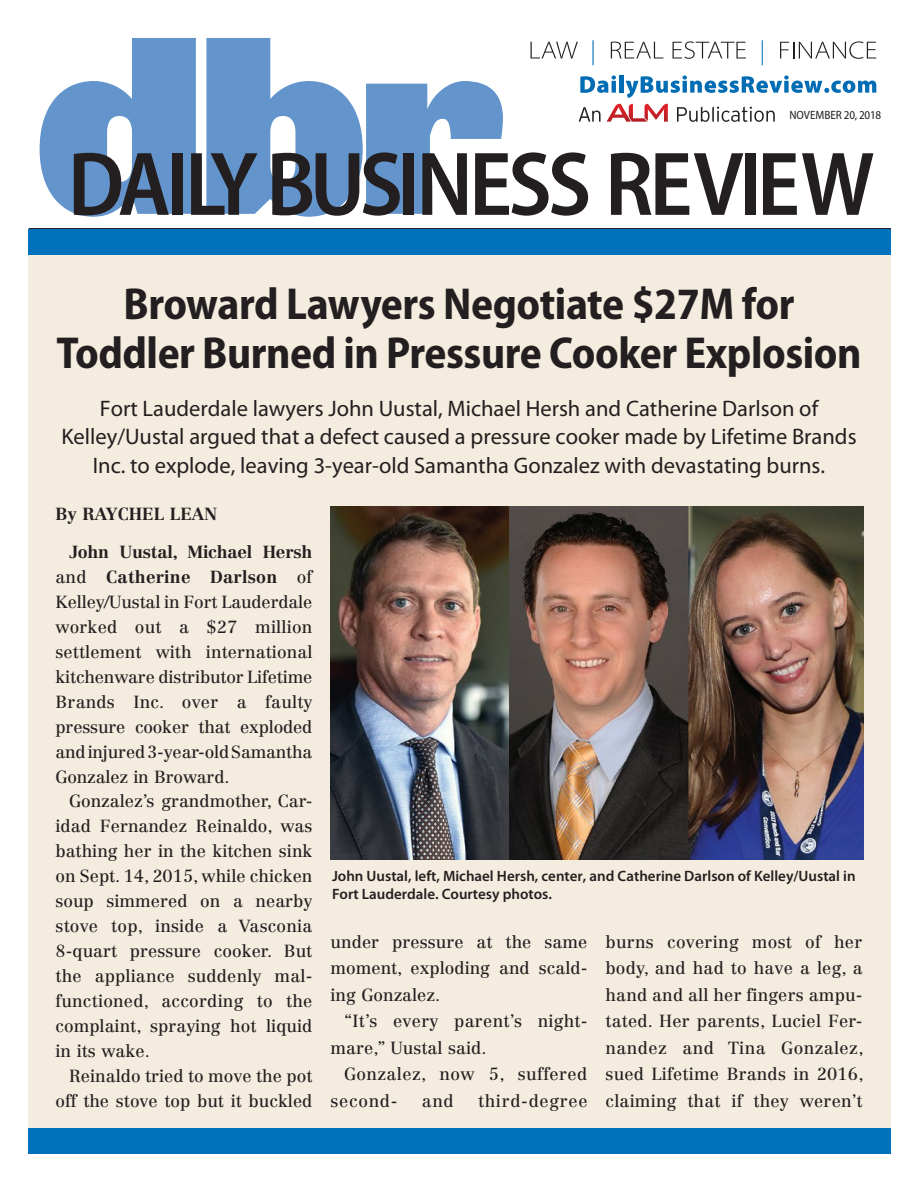
<style>
.page{position:relative;width:918px;height:1188px;background:#fff}
.page>*{position:absolute;margin:0;border:0;box-sizing:border-box;transform-origin:0 0}
.t1{font:600 semi-condensed 91.35px "Myriad Pro";letter-spacing:-.05em;color:#231f20}
.t2{font:700 semi-condensed 45px/49.5px "Myriad Pro";letter-spacing:-.01em;color:#231f20;text-align:center}
.t3{font:300 semi-expanded 24.9px "Myriad Pro";color:#006cb3}
.t4{font:22.5px/28.5px "Myriad Pro";color:#231f20;text-align:center}
.t5{font:17.25px/24.9px "Centennial LT Std";color:#231f20;text-align:justify}
.t6{font:17.25px/26.5px "Centennial LT Std";letter-spacing:.025em;color:#231f20}
.t7{font:700 17.25px "Centennial LT Std";color:#231f20}
.t8{font:17.25px "Centennial LT Std";letter-spacing:.04em;color:#231f20}
.t9{font:600 15px/18px "Myriad Pro";color:#231f20}
.t10{font:semi-condensed 12px "Myriad Pro";color:#231f20}
.s1{font-weight:700}
</style>
<div class="page">
<svg style="left:40px;top:38px;width:156px;height:179px"></svg>
<svg style="left:206px;top:38px;width:297px;height:179px"></svg>
<svg style="left:531px;top:42px;width:47px;height:17px"></svg>
<svg style="left:611px;top:42px;width:52px;height:17px"></svg>
<svg style="left:673px;top:41px;width:73px;height:18px"></svg>
<svg style="left:780px;top:41px;width:96px;height:18px"></svg>
<svg style="left:580px;top:75px;width:36px;height:18px"></svg>
<div style="left:619px;top:76px;width:5px;height:17px;background:#006cb3"></div>
<svg style="left:626px;top:75px;width:250px;height:23px"></svg>
<svg style="left:579px;top:107px;width:22px;height:15px"></svg>
<svg style="left:677px;top:107px;width:98px;height:15px"></svg>
<svg style="left:607px;top:104px;width:61px;height:18px"></svg>
<div style="left:29px;top:246px;width:862px;height:902px;background:#f4ecdf"></div>
<hr style="left:29px;top:228px;width:862px;height:1px;background:#231f20">
<div style="left:29px;top:1128px;width:862px;height:25px;background:#0072bc"></div>
<div style="left:29px;top:229px;width:862px;height:25px;background:#0072bc"></div>
<img style="left:331px;top:507px;width:533px;height:352px">
<h3 class="t3" style="left:590px;top:36px;width:7px">|</h3>
<h3 class="t3" style="left:760px;top:36px;width:7px">|</h3>
<p class="t10" style="left:789px;top:109px;width:93px">NOVEMBER 20, 2018</p>
<h1 class="t1" style="left:68px;top:134px;width:808px">DAILY BUSINESS REVIEW</h1>
<h2 class="t2" style="left:56px;top:280px;width:807px">Broward Lawyers Negotiate $27M for<br>Toddler Burned in Pressure Cooker Explosion</h2>
<p class="t4" style="left:61px;top:394px;width:797px">Fort Lauderdale lawyers John Uustal, Michael Hersh and Catherine Darlson of<br>Kelley/Uustal argued that a defect caused a pressure cooker made by Lifetime Brands<br>Inc. to explode, leaving 3-year-old Samantha Gonzalez with devastating burns.</p>
<p class="t7" style="left:56px;top:503px;width:163px">By Raychel Lean</p>
<p class="t5" style="left:56px;top:540px;width:259px;text-indent:14px"><span class="s1">John Uustal, Michael Hersh </span>and <span class="s1">Catherine Darlson</span> of Kelley/Uustal in Fort Lauderdale worked out a $27 million settlement with international kitchenware distributor Lifetime Brands Inc. over a faulty pressure cooker that exploded and injured 3-year-old Samantha Gonzalez in Broward.</p>
<p class="t5" style="left:56px;top:789px;width:258px;text-indent:13px">Gonzalez’s grandmother, Car&shy;idad Fernandez Reinaldo, was bathing her in the kitchen sink on Sept. 14, 2015, while chicken soup simmered on a nearby stove top, inside a Vasconia 8-quart pressure cooker. But the appliance suddenly mal&shy;functioned, according to the complaint, spraying hot liquid in its wake.</p>
<p class="t5" style="left:56px;top:1063px;width:258px;text-align:right">Reinaldo tried to move the pot off the stove top but it buckled</p>
<p class="t9" style="left:332px;top:867px;width:525px">John Uustal, left, Michael Hersh, center, and Catherine Darlson of Kelley/Uustal in<br>Fort Lauderdale. Courtesy photos.</p>
<p class="t5" style="left:331px;top:928px;width:258px;line-height:26.5px">under pressure at the same moment, exploding and scald&shy;ing Gonzalez.</p>
<p class="t5" style="left:331px;top:1008px;width:259px;line-height:26.5px;text-indent:14px">“It’s every parent’s night&shy;mare,” Uustal said.</p>
<p class="t6" style="left:331px;top:1061px;width:258px;text-indent:14px">Gonzalez, now 5, suffered second-</p>
<p class="t5" style="left:422px;top:1088px;width:34px">and</p>
<p class="t8" style="left:478px;top:1090px;width:111px">third-degree</p>
<p class="t5" style="left:606px;top:928px;width:259px;line-height:26.5px">burns covering most of her body, and had to have a leg, a hand and all her fingers ampu&shy;tated. Her parents, Luciel Fer&shy;nandez and Tina Gonzalez, sued Lifetime Brands in 2016, claiming that if they weren’t</p>
</div>
